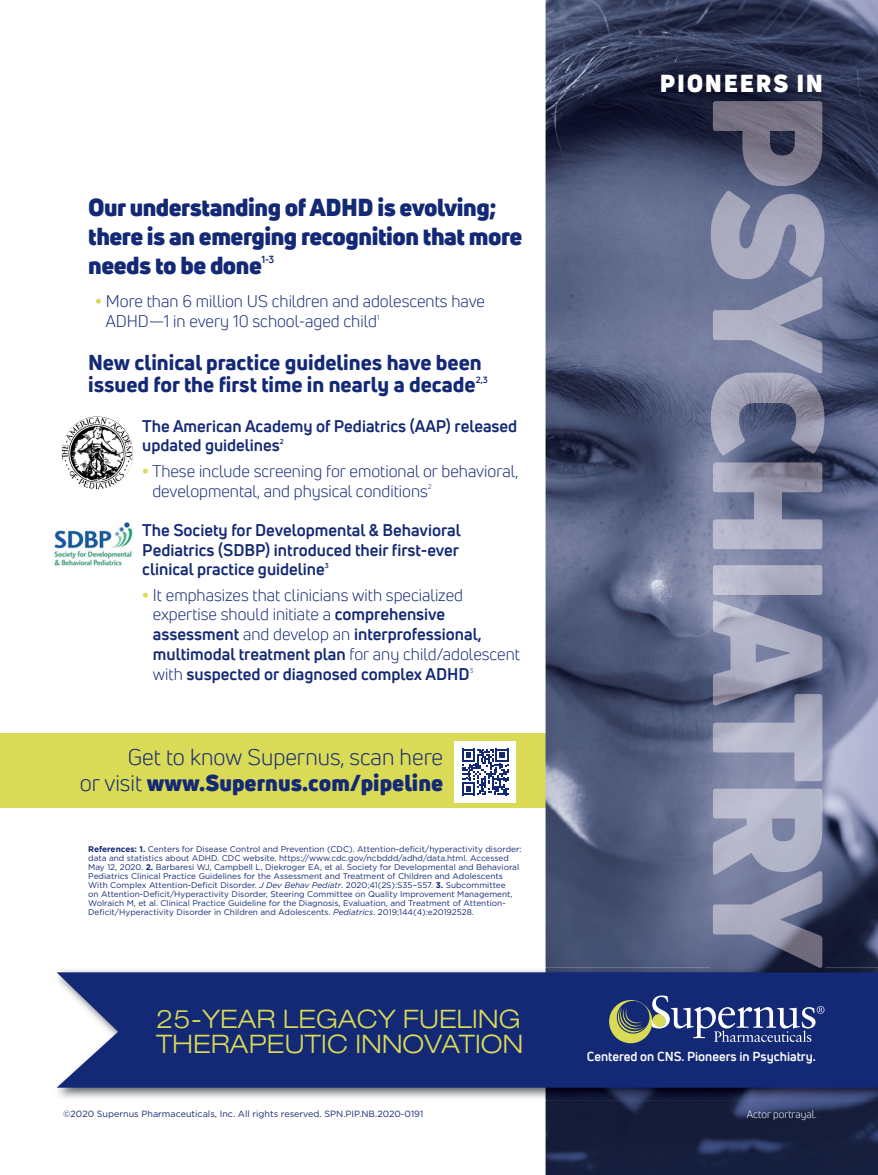
<style>
.page{position:relative;width:878px;height:1175px;background:#fff}
.page>*{position:absolute;margin:0;border:0;box-sizing:border-box;transform-origin:0 0}
.t1{font:300 expanded 25.5px/25.5px "Helvetica Neue";letter-spacing:.01em;color:#d9da55}
.t2{font:900 24px/28.8px "Uni Neue";letter-spacing:-.02em;color:#142975}
.t3{font:900 24px "Uni Neue";letter-spacing:.07em;color:#fff}
.t4{font:22.5px/26.2px "Uni Neue";color:#142975;text-align:right}
.t5{font:800 21px/22.5px "Uni Neue";color:#142975}
.t6{font:16.5px/19.8px "Uni Neue";color:#142975}
.t7{font:700 16.5px/19.5px "Uni Neue";color:#142975}
.t8{font:700 12.75px "Uni Neue";color:#fff}
.t9{font:10.5px "Uni Neue";color:#fff}
.t10{font:700 10.05px "Uni Neue";color:#142975}
.t11{font:9px "Gotham";color:#142975}
.t12{font:700 8.85px "Uni Neue";color:#142975}
.t13{font:8.25px/9px "Gotham";color:#142975}
.t14{font:6.9px "Uni Neue";color:#142975}
.t15{font:700 6.9px "Uni Neue";color:#142975}
.s1{font-weight:900;color:#d9da55}
.s2{font-weight:700}
.s3{font-weight:900}
.s4{font-style:italic}
</style>
<div class="page">
<div style="left:0;top:733px;width:546px;height:75px;background:#d9da55"></div>
<img style="left:545px;top:0;width:333px;height:1174px">
<img style="left:56px;top:967px;width:822px;height:133px">
<div style="left:57px;top:972px;width:821px;height:115px;background:#142975"></div>
<div style="left:609px;top:1000px;width:43px;height:43px;background:#d9da55;border-radius:50%"></div>
<svg style="left:616px;top:1000px;width:33px;height:33px"></svg>
<svg style="left:617px;top:1006px;width:28px;height:26px"></svg>
<svg style="left:651px;top:995px;width:173px;height:47px"></svg>
<img style="left:661px;top:74px;width:160px;height:18px">
<img style="left:710px;top:875px;width:114px;height:92px">
<img style="left:710px;top:101px;width:114px;height:774px">
<img style="left:710px;top:967px;width:114px;height:1px">
<img style="left:79px;top:431px;width:54px;height:54px">
<img style="left:61px;top:416px;width:72px;height:73px;border-radius:50%">
<img style="left:53px;top:522px;width:80px;height:44px">
<div style="left:454px;top:741px;width:62px;height:61px;background:#fff"></div>
<svg style="left:462px;top:748px;width:46px;height:47px"></svg>
<p class="t2" style="left:88px;top:192px;width:436px">Our understanding of ADHD is evolving; there is an emerging recognition that more needs to be done</p>
<p class="t10" style="left:261px;top:253px;width:14px">1-3</p>
<p class="t6" style="left:106px;top:291px;width:381px;text-indent:-11px"><span class="s1">•</span> More than 6 million US children and adolescents have<br>ADHD—1 in every 10 school-aged child</p>
<p class="t14" style="left:377px;top:312px;width:4px">1</p>
<p class="t5" style="left:88px;top:350px;width:395px">New clinical practice guidelines have been issued for the first time in nearly a decade</p>
<p class="t12" style="left:476px;top:374px;width:14px">2,3</p>
<p class="t7" style="left:142px;top:416px;width:376px">The American Academy of Pediatrics (AAP) released updated guidelines</p>
<p class="t15" style="left:280px;top:437px;width:5px">2</p>
<p class="t6" style="left:152px;top:460px;width:368px;text-indent:-10px"><span class="s1">•</span> These include screening for emotional or behavioral, developmental, and physical conditions</p>
<p class="t14" style="left:428px;top:482px;width:5px">2</p>
<p class="t7" style="left:142px;top:520px;width:320px;text-align:justify">The Society for Developmental &amp; Behavioral Pediatrics (SDBP) introduced their first-ever clinical practice guideline</p>
<p class="t15" style="left:325px;top:561px;width:5px">3</p>
<p class="t6" style="left:153px;top:584px;width:368px;text-indent:-11px"><span class="s1">•</span> It emphasizes that clinicians with specialized expertise should initiate a <span class="s2">comprehensive assessment</span> and develop an <span class="s2">interprofessional, multimodal treatment plan</span> for any child/adolescent with <span class="s2">suspected or diagnosed complex ADHD</span></p>
<p class="t14" style="left:469px;top:665px;width:5px">3</p>
<p class="t4" style="left:80px;top:743px;width:365px">Get to know Supernus, scan here<br>or visit <span class="s3">www.Supernus.com/pipeline</span></p>
<p class="t13" style="left:88px;top:845px;width:435px"><span class="s2">References: 1.</span> Centers for Disease Control and Prevention (CDC). Attention-deficit/hyperactivity disorder: data and statistics about ADHD. CDC website. https://www.cdc.gov/ncbddd/adhd/data.html. Accessed May 12, 2020. <span class="s2">2.</span> Barbaresi WJ, Campbell L, Diekroger EA, et al. Society for Developmental and Behavioral Pediatrics Clinical Practice Guidelines for the Assessment and Treatment of Children and Adolescents With Complex Attention-Deficit Disorder. <span class="s4">J Dev Behav Pediatr</span>. 2020;41(2S):S35–S57. <span class="s2">3.</span> Subcommittee<br>on Attention-Deficit/Hyperactivity Disorder, Steering Committee on Quality Improvement Management, Wolraich M, et al. Clinical Practice Guideline for the Diagnosis, Evaluation, and Treatment of Attention-Deficit/Hyperactivity Disorder in Children and Adolescents. <span class="s4">Pediatrics</span>. 2019;144(4):e20192528.</p>
<p class="t1" style="left:156px;top:1008px;width:368px">25-YEAR LEGACY FUELING<br>THERAPEUTIC INNOVATION</p>
<p class="t11" style="left:63px;top:1110px;width:362px">©2020 Supernus Pharmaceuticals, Inc. All rights reserved. SPN.PIP.NB.2020-0191</p>
<p class="t3" style="left:659px;top:67px;width:165px">PIONEERS IN</p>
<p class="t8" style="left:586px;top:1047px;width:231px">Centered on CNS. Pioneers in Psychiatry.</p>
<p class="t9" style="left:747px;top:1107px;width:71px">Actor portrayal.</p>
</div>
